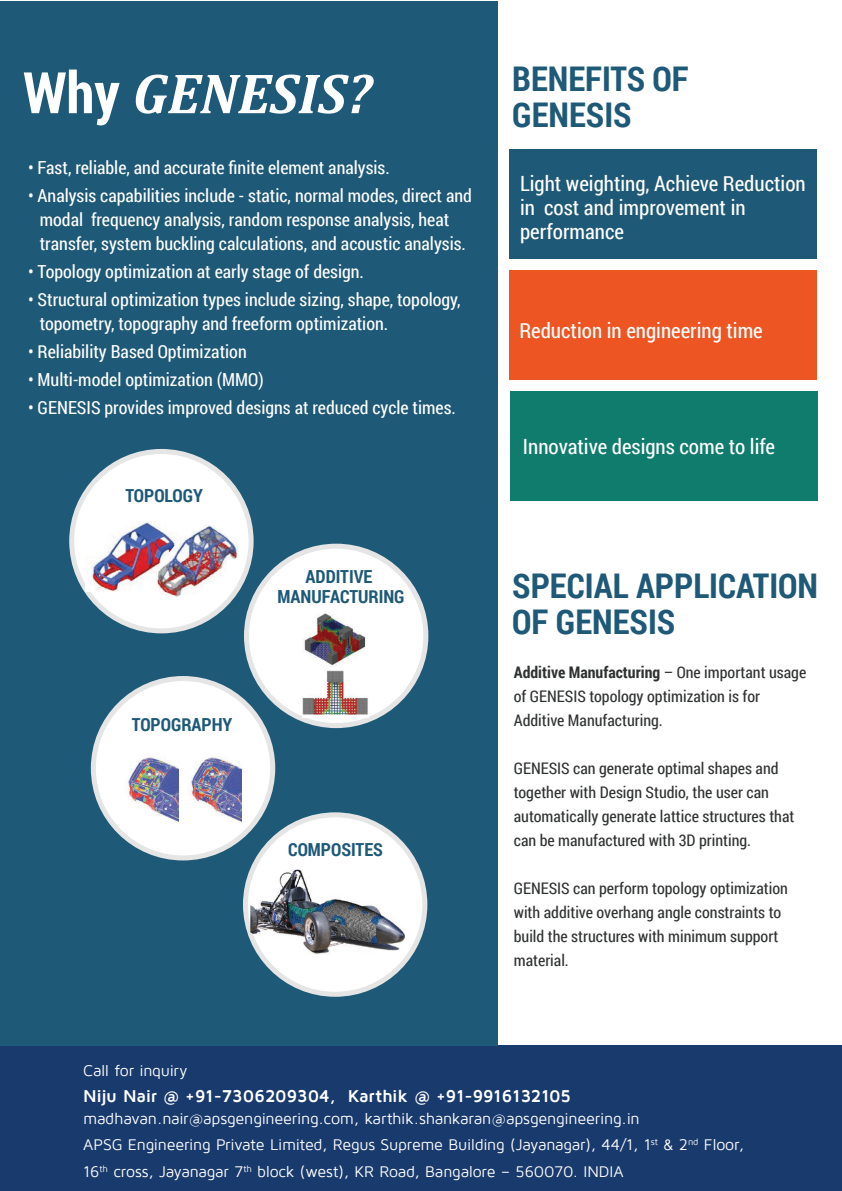
<style>
.page{position:relative;width:842px;height:1191px;background:#fff}
.page>*{position:absolute;margin:0;border:0;box-sizing:border-box;transform-origin:0 0}
.t1{font:italic 700 57.3px "Cambria";color:#fff}
.t2{font:700 34px/36px "Roboto Condensed";color:#1e5977}
.t3{font:21px/24px "Roboto Condensed";color:#fff}
.t4{font:18px/24px "Roboto Condensed";color:#fff;text-align:center}
.t5{font:700 18px/20.4px "Roboto Condensed";color:#1e5977;text-align:center}
.t6{font:700 17.7px "Maven Pro";letter-spacing:-.015em;color:#fff}
.t7{font:16px/24px "Roboto Condensed";color:#303232}
.t8{font:16px "Maven Pro";letter-spacing:-.015em;color:#fff}
.t9{font:15.9px/26.5px "Maven Pro";letter-spacing:-.015em;color:#fff}
.s1{font-family:"Roboto Condensed";font-style:normal}
.s2{font-weight:700}
</style>
<div class="page">
<div style="left:509px;top:149px;width:308px;height:109px;background:#1e5977"></div>
<div style="left:509px;top:270px;width:308px;height:109px;background:#ed5522"></div>
<div style="left:510px;top:391px;width:308px;height:109px;background:#107c6e"></div>
<div style="left:0;top:1045px;width:842px;height:146px;background:#193a6c"></div>
<div style="left:0;top:1px;width:497px;height:1044px;background:#1e5977"></div>
<div style="left:72px;top:451px;width:179px;height:180px;background:#fff;border-radius:50%"></div>
<div style="left:69px;top:449px;width:185px;height:184px;border:5px solid #e5e5e5;border-radius:50%"></div>
<div style="left:246px;top:546px;width:180px;height:179px;background:#fff;border-radius:50%"></div>
<div style="left:244px;top:543px;width:184px;height:185px;border:5px solid #e5e5e5;border-radius:50%"></div>
<div style="left:93px;top:678px;width:180px;height:180px;background:#fff;border-radius:50%"></div>
<div style="left:91px;top:676px;width:184px;height:184px;border:5px solid #e5e5e5;border-radius:50%"></div>
<div style="left:245px;top:815px;width:180px;height:179px;background:#fff;border-radius:50%"></div>
<div style="left:243px;top:812px;width:184px;height:184px;border:5px solid #e5e5e5;border-radius:50%"></div>
<img style="left:85px;top:521px;width:70px;height:71px">
<img style="left:154px;top:525px;width:88px;height:72px">
<img style="left:189px;top:757px;width:53px;height:66px">
<img style="left:127px;top:757px;width:51px;height:66px">
<img style="left:250px;top:869px;width:155px;height:87px">
<img style="left:302px;top:613px;width:66px;height:104px">
<h1 class="t1" style="left:23px;top:53px;width:350px"><span class="s1">Why</span> GENESIS?</h1>
<p class="t4" style="left:28px;top:155px;width:363px">• Fast, reliable, and accurate finite element analysis.</p>
<p class="t4" style="left:28px;top:183px;width:445px">• Analysis capabilities include - static, normal modes, direct and modal frequency analysis, random response analysis, heat transfer, system buckling calculations, and acoustic analysis.</p>
<p class="t4" style="left:28px;top:259px;width:337px">• Topology optimization at early stage of design.</p>
<p class="t4" style="left:40px;top:287px;width:422px;text-align:left;text-indent:-12px">• Structural optimization types include sizing, shape, topology, topometry, topography and freeform optimization.</p>
<p class="t4" style="left:28px;top:339px;width:220px">• Reliability Based Optimization</p>
<p class="t4" style="left:28px;top:367px;width:237px">• Multi-model optimization (MMO)</p>
<p class="t4" style="left:28px;top:395px;width:429px">• GENESIS provides improved designs at reduced cycle times.</p>
<p class="t5" style="left:125px;top:485px;width:79px">TOPOLOGY</p>
<p class="t5" style="left:132px;top:713px;width:102px">TOPOGRAPHY</p>
<p class="t5" style="left:277px;top:566px;width:129px">ADDITIVE<br>MANUFACTURING</p>
<p class="t5" style="left:288px;top:838px;width:96px">COMPOSITES</p>
<h2 class="t2" style="left:512px;top:60px;width:178px">BENEFITS OF<br>GENESIS</h2>
<p class="t3" style="left:520px;top:171px;width:287px">Light weighting, Achieve Reduction in cost and improvement in performance</p>
<p class="t3" style="left:519px;top:318px;width:245px">Reduction in engineering time</p>
<p class="t3" style="left:523px;top:434px;width:254px">Innovative designs come to life</p>
<h2 class="t2" style="left:512px;top:566px;width:307px">SPECIAL APPLICATION<br>OF GENESIS</h2>
<p class="t7" style="left:514px;top:660px;width:294px"><span class="s2">Additive Manufacturing</span> – One important usage of GENESIS topology optimization is for<br>Additive Manufacturing.</p>
<p class="t7" style="left:514px;top:756px;width:282px">GENESIS can generate optimal shapes and together with Design Studio, the user can automatically generate lattice structures that can be manufactured with 3D printing.</p>
<p class="t7" style="left:514px;top:876px;width:276px">GENESIS can perform topology optimization with additive overhang angle constraints to build the structures with minimum support material.</p>
<p class="t9" style="left:83px;top:1057px;width:106px">Call for inquiry</p>
<p class="t6" style="left:83px;top:1086px;width:490px">Niju Nair @ +91-7306209304, Karthik @ +91-9916132105</p>
<p class="t8" style="left:83px;top:1109px;width:558px">madhavan.nair@apsgengineering.com, karthik.shankaran@apsgengineering.in</p>
<p class="t9" style="left:83px;top:1132px;width:662px">APSG Engineering Private Limited, Regus Supreme Building (Jayanagar), 44/1, 1<sup>st</sup> &amp; 2<sup>nd</sup> Floor,<br>16<sup>th</sup> cross, Jayanagar 7<sup>th</sup> block (west), KR Road, Bangalore – 560070. INDIA</p>
</div>
